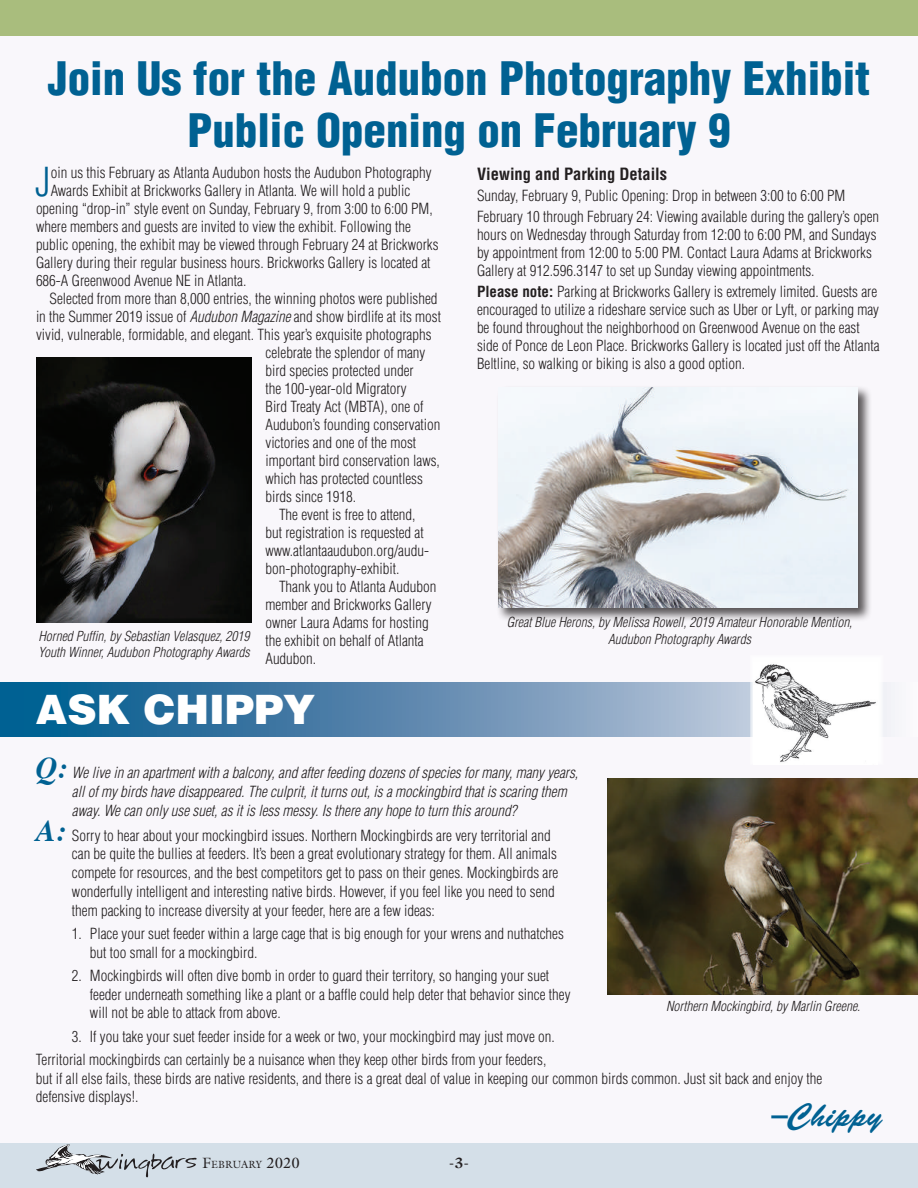
<style>
.page{position:relative;width:918px;height:1188px;background:#f9f7fb}
.page>*{position:absolute;margin:0;border:0;box-sizing:border-box;transform-origin:0 0}
.t1{font:900 condensed 45px/52.5px "Helvetica";color:#006192;text-align:center}
.t2{font:900 40.5px "Helvetica";color:#fff}
.t3{font:300 condensed 39px "Helvetica";color:#006192}
.t4{font:33px "Brush Script";color:#006192}
.t5{font:700 condensed 16.5px "Helvetica";color:#231f20}
.t6{font:300 condensed 15px/18.8px "Helvetica";color:#231f20}
.t7{font:italic 300 condensed 15px/18.8px "Helvetica";color:#231f20}
.t8{font:700 15px "Galliard";color:#231f20}
.t9{font:italic 300 condensed 13.5px/16.5px "Helvetica";color:#231f20}
.t10{font:10.5px "Galliard";color:#231f20}
.s1{font-style:italic}
.s2{font-weight:700}
.s3{font-family:"Times";font-weight:700;font-stretch:normal;font-size:30px;color:#006192}
.s4{font-family:"Times";font-weight:700;font-style:italic;font-stretch:normal;font-size:30px;color:#006192}
.s5{font-size:15px}
</style>
<div class="page">
<div style="left:0;top:1143px;width:918px;height:45px;background:#d4dfe8"></div>
<svg style="left:36px;top:1144px;width:161px;height:33px"></svg>
<div style="left:0;top:0;width:918px;height:36px;background:#a9bd7d"></div>
<svg style="left:0;top:682px;width:750px;height:54px;background:#5688ae"></svg>
<div style="left:750px;top:655px;width:133px;height:110px;background:#fff"></div>
<img style="left:755px;top:664px;width:121px;height:98px">
<img style="left:608px;top:778px;width:310px;height:216px">
<img style="left:36px;top:357px;width:216px;height:265px">
<div style="left:496px;top:385px;width:376px;height:237px;background:#231f20;opacity:.75"></div>
<img style="left:498px;top:387px;width:360px;height:221px">
<h1 class="t1" style="left:48px;top:51px;width:824px">Join Us for the Audubon Photography Exhibit<br>Public Opening on February 9</h1>
<h3 class="t3" style="left:36px;top:158px;width:17px">J</h3>
<p class="t6" style="left:51px;top:164px;width:382px">oin us this February as Atlanta Audubon hosts the Audubon Photography</p>
<p class="t6" style="left:51px;top:182px;width:361px">Awards Exhibit at Brickworks Gallery in Atlanta. We will hold a public</p>
<p class="t6" style="left:36px;top:200px;width:398px">opening “drop-in” style event on Sunday, February 9, from 3:00 to 6:00 PM,</p>
<p class="t6" style="left:36px;top:218px;width:376px">where members and guests are invited to view the exhibit. Following the</p>
<p class="t6" style="left:36px;top:236px;width:404px">public opening, the exhibit may be viewed through February 24 at Brickworks</p>
<p class="t6" style="left:36px;top:254px;width:396px">Gallery during their regular business hours. Brickworks Gallery is located at</p>
<p class="t6" style="left:36px;top:272px;width:212px">686-A Greenwood Avenue NE in Atlanta.</p>
<p class="t6" style="left:50px;top:290px;width:390px">Selected from more than 8,000 entries, the winning photos were published</p>
<p class="t6" style="left:36px;top:308px;width:407px">in the Summer 2019 issue of <span class="s1">Audubon Magazine</span> and show birdlife at its most</p>
<p class="t6" style="left:36px;top:326px;width:397px">vivid, vulnerable, formidable, and elegant. This year’s exquisite photographs</p>
<p class="t6" style="left:266px;top:344px;width:161px">celebrate the splendor of many</p>
<p class="t6" style="left:266px;top:362px;width:150px">bird species protected under</p>
<p class="t6" style="left:266px;top:380px;width:143px">the 100-year-old Migratory</p>
<p class="t6" style="left:266px;top:398px;width:160px">Bird Treaty Act (MBTA), one of</p>
<p class="t6" style="left:266px;top:416px;width:177px">Audubon’s founding conservation</p>
<p class="t6" style="left:266px;top:434px;width:152px">victories and one of the most</p>
<p class="t6" style="left:266px;top:452px;width:176px">important bird conservation laws,</p>
<p class="t6" style="left:266px;top:470px;width:159px">which has protected countless</p>
<p class="t6" style="left:266px;top:488px;width:92px">birds since 1918.</p>
<p class="t6" style="left:279px;top:506px;width:138px">The event is free to attend,</p>
<p class="t6" style="left:266px;top:524px;width:160px">but registration is requested at</p>
<p class="t6" style="left:266px;top:542px;width:165px">www.atlantaaudubon.org/audu-</p>
<p class="t6" style="left:266px;top:560px;width:136px">bon-photography-exhibit.</p>
<p class="t6" style="left:279px;top:578px;width:159px">Thank you to Atlanta Audubon</p>
<p class="t6" style="left:266px;top:596px;width:168px">member and Brickworks Gallery</p>
<p class="t6" style="left:266px;top:614px;width:165px">owner Laura Adams for hosting</p>
<p class="t6" style="left:266px;top:632px;width:160px">the exhibit on behalf of Atlanta</p>
<p class="t6" style="left:266px;top:650px;width:52px">Audubon.</p>
<p class="t9" style="left:38px;top:628px;width:213px">Horned Puffin, by Sebastian Velasquez, 2019<br>Youth Winner, Audubon Photography Awards</p>
<p class="t5" style="left:477px;top:163px;width:192px">Viewing and Parking Details</p>
<p class="t6" style="left:477px;top:185px;width:404px;line-height:21px">Sunday, February 9, Public Opening: Drop in between 3:00 to 6:00 PM<br>February 10 through February 24: Viewing available during the gallery’s open</p>
<p class="t6" style="left:477px;top:225px;width:401px;line-height:18px">hours on Wednesday through Saturday from 12:00 to 6:00 PM, and Sundays by appointment from 12:00 to 5:00 PM. Contact Laura Adams at Brickworks<br>Gallery at 912.596.3147 to set up Sunday viewing appointments.</p>
<p class="t6" style="left:477px;top:282px;width:404px;line-height:18px"><span class="s2">Please note:</span> Parking at Brickworks Gallery is extremely limited. Guests are encouraged to utilize a rideshare service such as Uber or Lyft, or parking may be found throughout the neighborhood on Greenwood Avenue on the east side of Ponce de Leon Place. Brickworks Gallery is located just off the Atlanta Beltline, so walking or biking is also a good option.</p>
<p class="t9" style="left:507px;top:614px;width:347px;text-align:center">Great Blue Herons, by Melissa Rowell, 2019 Amateur Honorable Mention,<br>Audubon Photography Awards</p>
<h2 class="t2" style="left:36px;top:683px;width:280px">ASK CHIPPY</h2>
<p class="t7" style="left:72px;top:764px;width:508px;text-indent:-36px"><span class="s3">Q:</span> We live in an apartment with a balcony, and after feeding dozens of species for many, many years, all of my birds have disappeared. The culprit, it turns out, is a mockingbird that is scaring them away. We can only use suet, as it is less messy. Is there any hope to turn this around?</p>
<p class="t6" style="left:72px;top:826px;width:488px;text-indent:-36px"><span class="s4">A:</span> Sorry to hear about your mockingbird issues. Northern Mockingbirds are very territorial and can be quite the bullies at feeders. It’s been a great evolutionary strategy for them. All animals compete for resources, and the best competitors get to pass on their genes. Mockingbirds are wonderfully intelligent and interesting native birds. However, if you feel like you need to send them packing to increase diversity at your feeder, here are a few ideas:</p>
<p class="t6" style="left:90px;top:924px;width:475px;text-indent:-18px">1. Place your suet feeder within a large cage that is big enough for your wrens and nuthatches but too small for a mockingbird.</p>
<p class="t6" style="left:90px;top:966px;width:482px;text-indent:-18px">2. Mockingbirds will often dive bomb in order to guard their territory, so hanging your suet feeder underneath something like a plant or a baffle could help deter that behavior since they will not be able to attack from above.</p>
<p class="t6" style="left:36px;top:1025px;width:520px;line-height:23.2px;text-indent:36px">3. If you take your suet feeder inside for a week or two, your mockingbird may just move on.<br>Territorial mockingbirds can certainly be a nuisance when they keep other birds from your feeders,</p>
<p class="t6" style="left:36px;top:1069px;width:788px">but if all else fails, these birds are native residents, and there is a great deal of value in keeping our common birds common. Just sit back and enjoy the defensive displays!.</p>
<h3 class="t4" style="left:771px;top:1097px;width:112px">–Chippy</h3>
<p class="t9" style="left:666px;top:998px;width:196px">Northern Mockingbird, by Marlin Greene.</p>
<p class="t10" style="left:202px;top:1158px;width:99px"><span class="s5">F</span>EBRUARY <span class="s5">2020</span></p>
<p class="t8" style="left:449px;top:1153px;width:22px">-3-</p>
</div>
